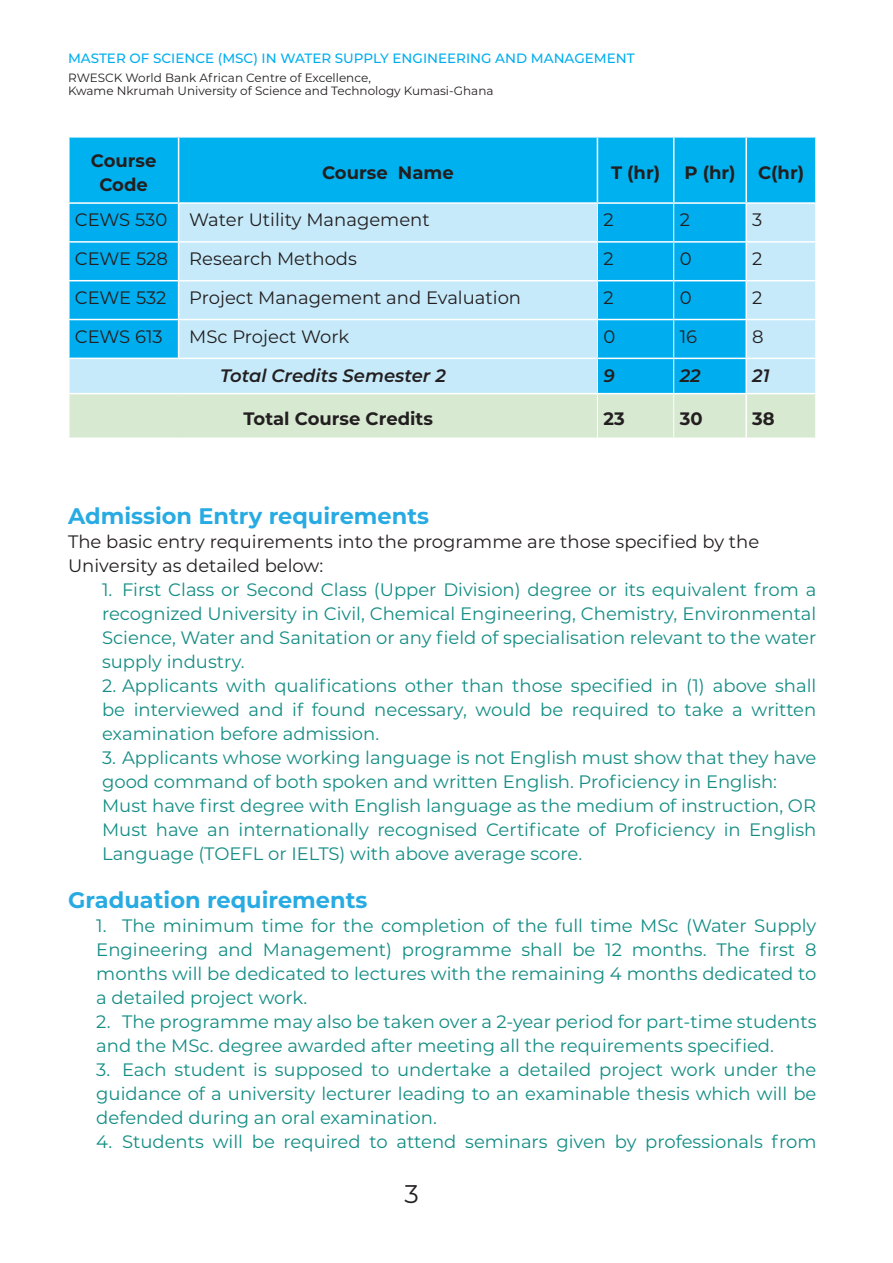
<style>
.page{position:relative;width:893px;height:1263px;background:#fff}
.page>*{position:absolute;margin:0;border:0;box-sizing:border-box;transform-origin:0 0}
.t1{font:25.5px "Montserrat";color:#231f20}
.t2{font:700 22.5px "Montserrat";color:#27abe2}
.BUL{font:18px/24px "Montserrat";color:#148d84;text-align:justify}
.BUL-2{font:18px/24px "Montserrat";color:#128d84;text-align:justify}
.t3{font:18px/24px "Montserrat";color:#231f20}
.t4{font:700 18px/24px "Montserrat";color:#231f20;text-align:center}
.t5{font:italic 600 18px "Montserrat";color:#231f20}
.t6{font:500 13.5px "Montserrat";color:#00aeef}
.t7{font:12px/13.5px "Montserrat";color:#231f20}
</style>
<div class="page">
<div style="left:70px;top:138px;width:745px;height:64px;background:#00b1ef"></div>
<svg style="left:70px;top:204px;width:745px;height:233px;background:#97daef"></svg>
<hr style="left:178px;top:138px;width:1px;height:64px;background:#fff">
<hr style="left:597px;top:138px;width:1px;height:64px;background:#fff">
<hr style="left:673px;top:138px;width:1px;height:64px;background:#fff">
<hr style="left:745px;top:138px;width:2px;height:64px;background:#fff">
<hr style="left:178px;top:204px;width:1px;height:37px;background:#fff">
<hr style="left:745px;top:204px;width:2px;height:37px;background:#fff">
<hr style="left:178px;top:243px;width:1px;height:37px;background:#fff">
<hr style="left:745px;top:243px;width:2px;height:37px;background:#fff">
<hr style="left:178px;top:281px;width:1px;height:38px;background:#fff">
<hr style="left:745px;top:281px;width:2px;height:38px;background:#fff">
<hr style="left:178px;top:320px;width:1px;height:38px;background:#fff">
<hr style="left:745px;top:320px;width:2px;height:38px;background:#fff">
<hr style="left:745px;top:359px;width:2px;height:34px;background:#fff">
<hr style="left:745px;top:394px;width:2px;height:43px;background:#fff">
<hr style="left:597px;top:204px;width:1px;height:37px;background:#fff">
<hr style="left:673px;top:204px;width:1px;height:37px;background:#fff">
<hr style="left:597px;top:243px;width:1px;height:37px;background:#fff">
<hr style="left:673px;top:243px;width:1px;height:37px;background:#fff">
<hr style="left:597px;top:281px;width:1px;height:38px;background:#fff">
<hr style="left:673px;top:281px;width:1px;height:38px;background:#fff">
<hr style="left:597px;top:320px;width:1px;height:38px;background:#fff">
<hr style="left:673px;top:320px;width:1px;height:38px;background:#fff">
<hr style="left:597px;top:359px;width:1px;height:34px;background:#fff">
<hr style="left:673px;top:359px;width:1px;height:34px;background:#fff">
<hr style="left:597px;top:394px;width:1px;height:43px;background:#fff">
<hr style="left:673px;top:394px;width:1px;height:43px;background:#fff">
<hr style="left:68px;top:241px;width:111px;height:2px;background:#fff">
<hr style="left:179px;top:241px;width:418px;height:2px;background:#fff">
<hr style="left:597px;top:241px;width:77px;height:2px;background:#fff">
<hr style="left:674px;top:241px;width:72px;height:2px;background:#fff">
<hr style="left:746px;top:241px;width:71px;height:2px;background:#fff">
<hr style="left:68px;top:280px;width:111px;height:1px;background:#fff">
<hr style="left:179px;top:280px;width:418px;height:1px;background:#fff">
<hr style="left:597px;top:280px;width:77px;height:1px;background:#fff">
<hr style="left:674px;top:280px;width:72px;height:1px;background:#fff">
<hr style="left:746px;top:280px;width:71px;height:1px;background:#fff">
<hr style="left:68px;top:319px;width:111px;height:1px;background:#fff">
<hr style="left:179px;top:319px;width:418px;height:1px;background:#fff">
<hr style="left:597px;top:319px;width:77px;height:1px;background:#fff">
<hr style="left:674px;top:319px;width:72px;height:1px;background:#fff">
<hr style="left:746px;top:319px;width:71px;height:1px;background:#fff">
<hr style="left:68px;top:358px;width:111px;height:1px;background:#fff">
<hr style="left:179px;top:358px;width:418px;height:1px;background:#fff">
<hr style="left:597px;top:358px;width:77px;height:1px;background:#fff">
<hr style="left:674px;top:358px;width:72px;height:1px;background:#fff">
<hr style="left:746px;top:358px;width:71px;height:1px;background:#fff">
<hr style="left:68px;top:393px;width:111px;height:1px;background:#fff">
<hr style="left:179px;top:393px;width:418px;height:1px;background:#fff">
<hr style="left:597px;top:393px;width:77px;height:1px;background:#fff">
<hr style="left:674px;top:393px;width:72px;height:1px;background:#fff">
<hr style="left:746px;top:393px;width:71px;height:1px;background:#fff">
<p class="t6" style="left:68px;top:49px;width:568px">MASTER OF SCIENCE (MSC) IN WATER SUPPLY ENGINEERING AND MANAGEMENT</p>
<p class="t7" style="left:68px;top:70px;width:427px">RWESCK World Bank African Centre of Excellence,<br>Kwame Nkrumah University of Science and Technology Kumasi-Ghana</p>
<p class="t4" style="left:91px;top:147px;width:67px">Course<br>Code</p>
<p class="t4" style="left:322px;top:159px;width:133px">Course Name</p>
<p class="t4" style="left:611px;top:159px;width:51px">T (hr)</p>
<p class="t4" style="left:684px;top:159px;width:53px">P (hr)</p>
<p class="t4" style="left:758px;top:159px;width:48px">C(hr)</p>
<p class="t3" style="left:75px;top:207px;width:94px">CEWS 530</p>
<p class="t3" style="left:189px;top:207px;width:242px">Water Utility Management</p>
<p class="t3" style="left:603px;top:207px;width:12px">2</p>
<p class="t3" style="left:680px;top:207px;width:12px">2</p>
<p class="t3" style="left:752px;top:207px;width:12px">3</p>
<p class="t3" style="left:75px;top:246px;width:95px">CEWE 528</p>
<p class="t3" style="left:189px;top:246px;width:169px">Research Methods</p>
<p class="t3" style="left:603px;top:246px;width:12px">2</p>
<p class="t3" style="left:680px;top:246px;width:13px">0</p>
<p class="t3" style="left:752px;top:246px;width:12px">2</p>
<p class="t3" style="left:75px;top:285px;width:93px">CEWE 532</p>
<p class="t3" style="left:189px;top:285px;width:333px">Project Management and Evaluation</p>
<p class="t3" style="left:603px;top:285px;width:12px">2</p>
<p class="t3" style="left:680px;top:285px;width:13px">0</p>
<p class="t3" style="left:752px;top:285px;width:12px">2</p>
<p class="t3" style="left:75px;top:324px;width:89px">CEWS 613</p>
<p class="t3" style="left:189px;top:324px;width:162px">MSc Project Work</p>
<p class="t3" style="left:603px;top:324px;width:13px">0</p>
<p class="t3" style="left:680px;top:324px;width:19px">16</p>
<p class="t3" style="left:752px;top:324px;width:13px">8</p>
<p class="t5" style="left:220px;top:363px;width:227px">Total Credits Semester 2</p>
<p class="t5" style="left:603px;top:363px;width:13px">9</p>
<p class="t5" style="left:680px;top:363px;width:22px">22</p>
<p class="t5" style="left:752px;top:363px;width:19px">21</p>
<p class="t4" style="left:243px;top:405px;width:191px">Total Course Credits</p>
<p class="t4" style="left:603px;top:405px;width:23px">23</p>
<p class="t4" style="left:680px;top:405px;width:24px">30</p>
<p class="t4" style="left:752px;top:405px;width:24px">38</p>
<h3 class="t2" style="left:68px;top:499px;width:363px">Admission Entry requirements</h3>
<p class="t3" style="left:68px;top:528px;width:693px">The basic entry requirements into the programme are those specified by the<br>University as detailed below:</p>
<p class="BUL" style="left:102px;top:576px;width:716px">1. First Class or Second Class (Upper Division) degree or its equivalent from a recognized University in Civil, Chemical Engineering, Chemistry, Environmental Science, Water and Sanitation or any field of specialisation relevant to the water supply industry.</p>
<p class="BUL" style="left:102px;top:672px;width:716px">2. Applicants with qualifications other than those specified in (1) above shall be interviewed and if found necessary, would be required to take a written examination before admission.</p>
<p class="BUL" style="left:102px;top:744px;width:716px">3. Applicants whose working language is not English must show that they have good command of both spoken and written English. Proficiency in English:</p>
<p class="BUL" style="left:102px;top:792px;width:715px">Must have first degree with English language as the medium of instruction, OR</p>
<p class="BUL" style="left:102px;top:816px;width:716px">Must have an internationally recognised Certificate of Proficiency in English<br>Language (TOEFL or IELTS) with above average score.</p>
<h3 class="t2" style="left:68px;top:883px;width:301px">Graduation requirements</h3>
<p class="BUL-2" style="left:96px;top:912px;width:722px">1. The minimum time for the completion of the full time MSc (Water Supply Engineering and Management) programme shall be 12 months. The first 8 months will be dedicated to lectures with the remaining 4 months dedicated to a detailed project work.</p>
<p class="BUL-2" style="left:96px;top:1008px;width:722px">2. The programme may also be taken over a 2-year period for part-time students and the MSc. degree awarded after meeting all the requirements specified.</p>
<p class="BUL-2" style="left:96px;top:1056px;width:722px">3. Each student is supposed to undertake a detailed project work under the guidance of a university lecturer leading to an examinable thesis which will be defended during an oral examination.</p>
<p class="BUL-2" style="left:96px;top:1128px;width:722px">4. Students will be required to attend seminars given by professionals from</p>
<h1 class="t1" style="left:404px;top:1176px;width:16px">3</h1>
</div>
